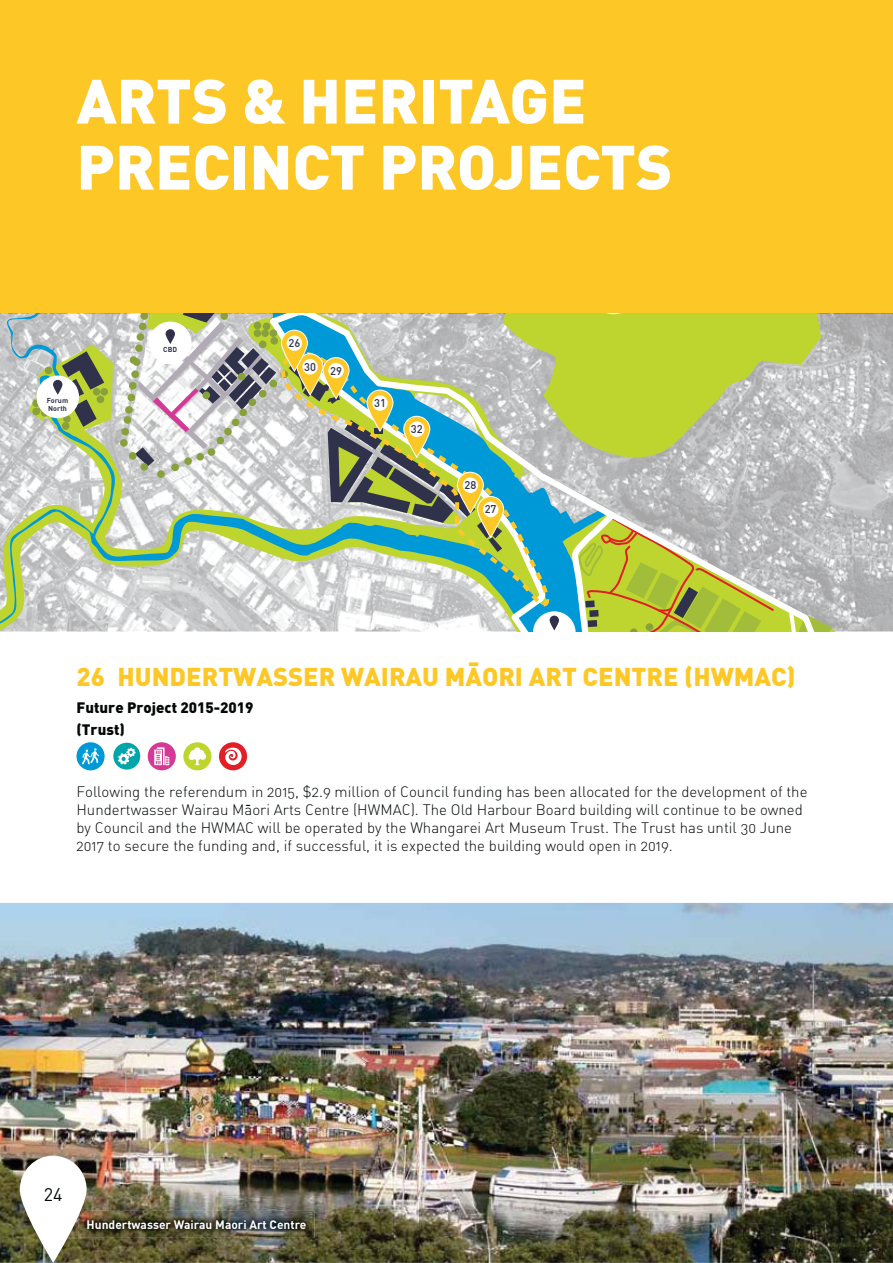
<style>
.page{position:relative;width:893px;height:1263px;background:#fff}
.page>*{position:absolute;margin:0;border:0;box-sizing:border-box;transform-origin:0 0}
.t1{font:900 61.5px/66px "DIN Offc";color:#fff}
.t2{font:900 25.5px "DIN Maori";color:#fdc826}
.t3{font:18px "DIN Offc";color:#030806}
.t4{font:15px/18px "DIN Maori Light Alternate";color:#030806}
.t5{font:900 15px/22.2px "DIN Maori";color:#030806}
.t6{font:700 12px "DIN Offc";color:#fff}
.t7{font:500 11.1px "DIN Offc";color:#30314a}
.t8{font:700 7.05px/8.1px "DIN Offc";color:#30314a}
</style>
<div class="page">
<div style="left:0;top:0;width:893px;height:314px;background:#fdc826"></div>
<svg style="left:0;top:314px;width:893px;height:317px"></svg>
<div style="left:130px;top:356px;width:7px;height:8px;background:#89a13c;border-radius:50%"></div>
<div style="left:133px;top:358px;width:7px;height:8px;background:#89a13c;border-radius:50%"></div>
<div style="left:131px;top:370px;width:8px;height:8px;background:#89a13c;border-radius:50%"></div>
<div style="left:129px;top:382px;width:8px;height:8px;background:#89a13c;border-radius:50%"></div>
<div style="left:127px;top:394px;width:8px;height:7px;background:#89a13c;border-radius:50%"></div>
<div style="left:125px;top:406px;width:8px;height:8px;background:#89a13c;border-radius:50%"></div>
<div style="left:124px;top:416px;width:7px;height:8px;background:#89a13c;border-radius:50%"></div>
<div style="left:45px;top:367px;width:7px;height:7px;background:#89a13c;border-radius:50%"></div>
<div style="left:100px;top:388px;width:8px;height:8px;background:#89a13c;border-radius:50%"></div>
<div style="left:62px;top:422px;width:7px;height:8px;background:#89a13c;border-radius:50%"></div>
<div style="left:41px;top:409px;width:8px;height:8px;background:#89a13c;border-radius:50%"></div>
<div style="left:32px;top:399px;width:8px;height:8px;background:#89a13c;border-radius:50%"></div>
<div style="left:38px;top:404px;width:8px;height:7px;background:#8ea545;border-radius:50%"></div>
<div style="left:32px;top:408px;width:8px;height:7px;background:#89a13c;border-radius:50%"></div>
<div style="left:121px;top:428px;width:8px;height:7px;background:#89a13c;border-radius:50%"></div>
<div style="left:120px;top:439px;width:8px;height:8px;background:#89a13c;border-radius:50%"></div>
<div style="left:129px;top:452px;width:8px;height:8px;background:#89a13c;border-radius:50%"></div>
<div style="left:36px;top:376px;width:43px;height:42px;background:#fff;border-radius:50%"></div>
<svg style="left:53px;top:351px;width:51px;height:76px"></svg>
<svg style="left:135px;top:314px;width:734px;height:317px"></svg>
<div style="left:287px;top:335px;width:15px;height:16px;background:#fff;border-radius:50%"></div>
<div style="left:328px;top:363px;width:16px;height:15px;background:#fff;border-radius:50%"></div>
<div style="left:372px;top:395px;width:16px;height:16px;background:#fff;border-radius:50%"></div>
<div style="left:409px;top:422px;width:15px;height:15px;background:#fff;border-radius:50%"></div>
<div style="left:463px;top:478px;width:15px;height:15px;background:#fff;border-radius:50%"></div>
<div style="left:302px;top:359px;width:16px;height:16px;background:#fff;border-radius:50%"></div>
<div style="left:483px;top:502px;width:15px;height:15px;background:#fff;border-radius:50%"></div>
<div style="left:76px;top:742px;width:29px;height:28px;background:#0099d7;border-radius:50%"></div>
<svg style="left:82px;top:748px;width:17px;height:16px"></svg>
<div style="left:113px;top:743px;width:27px;height:27px;background:#00a5aa;border-radius:50%"></div>
<svg style="left:118px;top:748px;width:18px;height:17px"></svg>
<div style="left:148px;top:742px;width:28px;height:28px;background:#d43a95;border-radius:50%"></div>
<svg style="left:154px;top:747px;width:15px;height:18px"></svg>
<div style="left:183px;top:742px;width:28px;height:28px;background:#bed530;border-radius:50%"></div>
<svg style="left:188px;top:747px;width:18px;height:18px"></svg>
<div style="left:219px;top:742px;width:28px;height:28px;background:#e21e26;border-radius:50%"></div>
<svg style="left:225px;top:748px;width:17px;height:17px"></svg>
<img style="left:0;top:903px;width:893px;height:360px">
<img style="left:87px;top:1211px;width:228px;height:27px">
<img style="left:87px;top:1214px;width:225px;height:20px">
<img style="left:20px;top:1156px;width:67px;height:107px">
<h1 class="t1" style="left:76px;top:66px;width:597px">ARTS &amp; HERITAGE<br>PRECINCT PROJECTS</h1>
<p class="t8" style="left:47px;top:396px;width:23px">Forum<br>North</p>
<p class="t8" style="left:163px;top:345px;width:15px">CBD</p>
<p class="t7" style="left:288px;top:336px;width:13px">26</p>
<p class="t7" style="left:304px;top:359px;width:13px">30</p>
<p class="t7" style="left:330px;top:363px;width:13px">29</p>
<p class="t7" style="left:374px;top:395px;width:13px">31</p>
<p class="t7" style="left:411px;top:422px;width:13px">32</p>
<p class="t7" style="left:464px;top:478px;width:13px">28</p>
<p class="t7" style="left:485px;top:502px;width:13px">27</p>
<h2 class="t2" style="left:76px;top:668px;width:721px">26 HUNDERTWASSER WAIRAU MÄORI ART CENTRE (HWMAC)</h2>
<p class="t5" style="left:76px;top:698px;width:179px">Future Project 2015-2019 (Trust)</p>
<p class="t4" style="left:76px;top:784px;width:732px">Following the referendum in 2015, $2.9 million of Council funding has been allocated for the development of the Hundertwasser Wairau Mäori Arts Centre (HWMAC). The Old Harbour Board building will continue to be owned by Council and the HWMAC will be operated by the Whangarei Art Museum Trust. The Trust has until 30 June 2017 to secure the funding and, if successful, it is expected the building would open in 2019.</p>
<p class="t3" style="left:44px;top:1182px;width:20px">24</p>
<p class="t6" style="left:87px;top:1216px;width:221px">Hundertwasser Wairau Maori Art Centre</p>
</div>
